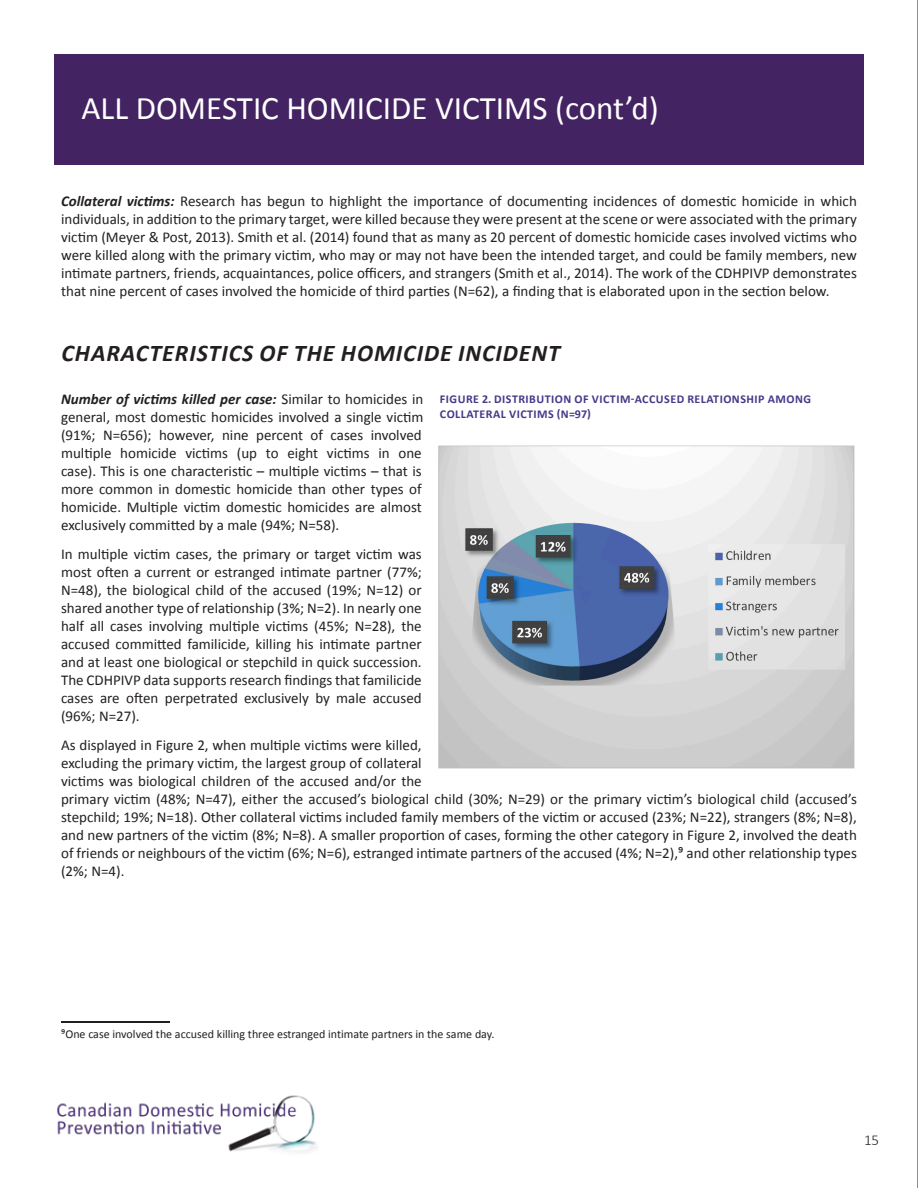
<style>
.page{position:relative;width:918px;height:1188px;background:#fff}
.page>*{position:absolute;margin:0;border:0;box-sizing:border-box;transform-origin:0 0}
.t1{font:33px "Calibri";color:#fff}
.t2{font:italic 700 24px "Calibri";letter-spacing:.04em;color:#231f20}
.t3{font:15px/18px "Calibri";color:#231f20}
.t4{font:300 15px "Calibri";color:#231f20}
.t5{font:12px "Calibri";color:#231f20}
.t6{font:700 12px/14.4px "Calibri";letter-spacing:.04em;color:#483887}
.s1{font-weight:700;font-style:italic}
.s2{color:#473888}
</style>
<div class="page">
<img style="left:57px;top:1095px;width:260px;height:58px">
<img style="left:438px;top:445px;width:417px;height:324px">
<div style="left:54px;top:54px;width:810px;height:110px;background:#442362"></div>
<hr style="left:61px;top:1022px;width:108px;height:1px;background:#231f20">
<hr style="left:917px;top:0;width:1px;height:1188px;background:#231f20">
<h1 class="t1" style="left:82px;top:88px;width:579px">ALL DOMESTIC HOMICIDE VICTIMS (cont’d)</h1>
<p class="t3" style="left:61px;top:191px;width:797px;text-align:justify"><span class="s1">Collateral victims:</span> Research has begun to highlight the importance of documenting incidences of domestic homicide in which individuals, in addition to the primary target, were killed because they were present at the scene or were associated with the primary victim (Meyer &amp; Post, 2013). Smith et al. (2014) found that as many as 20 percent of domestic homicide cases involved victims who were killed along with the primary victim, who may or may not have been the intended target, and could be family members, new intimate partners, friends, acquaintances, police officers, and strangers (Smith et al., 2014). The work of the CDHPIVP demonstrates that nine percent of cases involved the homicide of third parties (N=62), a finding that is elaborated upon in the section below.</p>
<h2 class="t2" style="left:62px;top:339px;width:500px">CHARACTERISTICS OF THE HOMICIDE INCIDENT</h2>
<p class="t3" style="left:61px;top:390px;width:364px"><span class="s1">Number of victims killed per case:</span> Similar to homicides in general, most domestic homicides involved a single victim (91%; N=656); however, nine percent of cases involved multiple homicide victims (up to eight victims in one case). This is one characteristic – multiple victims – that is more common in domestic homicide than other types of homicide. Multiple victim domestic homicides are almost exclusively committed by a male (94%; N=58).</p>
<p class="t3" style="left:61px;top:544px;width:362px;text-align:justify">In multiple victim cases, the primary or target victim was most often a current or estranged intimate partner (77%; N=48), the biological child of the accused (19%; N=12) or shared another type of relationship (3%; N=2). In nearly one half all cases involving multiple victims (45%; N=28), the accused committed familicide, killing his intimate partner and at least one biological or stepchild in quick succession.<br>The CDHPIVP data supports research findings that familicide cases are often perpetrated exclusively by male accused (96%; N=27).</p>
<p class="t3" style="left:61px;top:735px;width:797px">As displayed in Figure 2, when multiple victims were killed,<br>excluding the primary victim, the largest group of collateral<br>victims was biological children of the accused and/or the<br>primary victim (48%; N=47), either the accused’s biological child (30%; N=29) or the primary victim’s biological child (accused’s stepchild; 19%; N=18). Other collateral victims included family members of the victim or accused (23%; N=22), strangers (8%; N=8), and new partners of the victim (8%; N=8). A smaller proportion of cases, forming the other category in Figure 2, involved the death of friends or neighbours of the victim (6%; N=6), estranged intimate partners of the accused (4%; N=2),⁹ and other relationship types (2%; N=4).</p>
<p class="t6" style="left:440px;top:392px;width:373px">FIGURE 2. DISTRIBUTION OF VICTIM-ACCUSED RELATIONSHIP AM<span class="s2">ONG<br>COLLATERAL VICTIMS (N=97)</span></p>
<p class="t5" style="left:61px;top:1027px;width:435px">⁹One case involved the accused killing three estranged intimate partners in the same day.</p>
<p class="t4" style="left:864px;top:1131px;width:17px">15</p>
</div>
